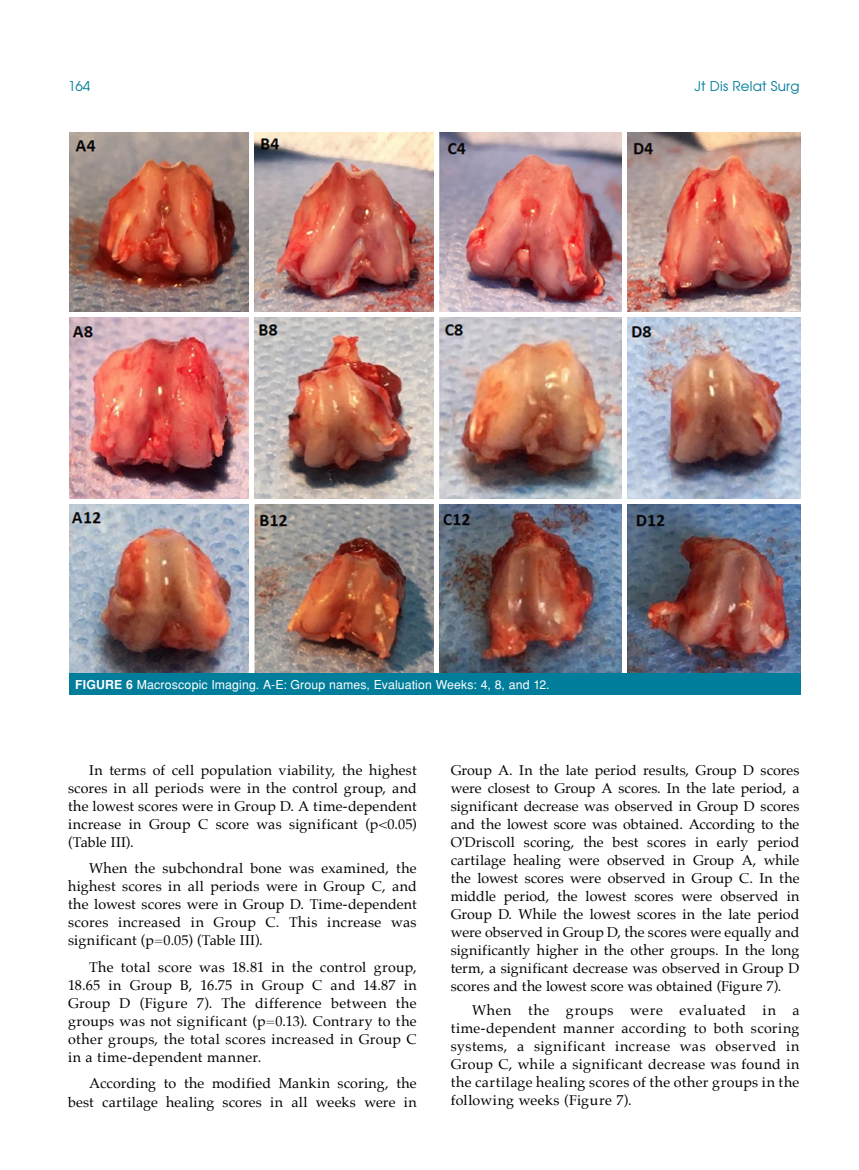
<style>
.page{position:relative;width:859px;height:1170px;background:#fff}
.page>*{position:absolute;margin:0;border:0;box-sizing:border-box;transform-origin:0 0}
.t1{font:14.25px/18px "Palatino";letter-spacing:.015em;color:#000;text-align:justify}
.t2{font:13.5px "Avant Garde Tr";letter-spacing:.015em;color:#007d9a}
.t3{font:12.3px "Helvetica Normal Tr";letter-spacing:.01em;color:#fff}
.s1{font-family:"Helvetica Tr";font-weight:700}
</style>
<div class="page">
<img style="left:69px;top:133px;width:731px;height:540px">
<hr style="left:250px;top:132px;width:4px;height:543px;background:#fff">
<div style="left:68px;top:312px;width:733px;height:5px;background:#fff"></div>
<div style="left:68px;top:499px;width:733px;height:5px;background:#fff"></div>
<hr style="left:435px;top:132px;width:4px;height:543px;background:#fff">
<div style="left:622px;top:132px;width:5px;height:543px;background:#fff"></div>
<div style="left:69px;top:673px;width:731px;height:22px;background:#007d9a"></div>
<p class="t2" style="left:68px;top:77px;width:24px">164</p>
<p class="t2" style="left:694px;top:77px;width:106px">Jt Dis Relat Surg</p>
<p class="t3" style="left:75px;top:677px;width:476px"><span class="s1">FIGURE 6</span> Macroscopic Imaging. A-E: Group names, Evaluation Weeks: 4, 8, and 12.</p>
<p class="t1" style="left:68px;top:760px;width:350px;text-indent:21px">In terms of cell population viability, the highest scores in all periods were in the control group, and the lowest scores were in Group D. A time-dependent increase in Group C score was significant (p&lt;0.05) (Table III).</p>
<p class="t1" style="left:68px;top:859px;width:350px;text-indent:21px">When the subchondral bone was examined, the highest scores in all periods were in Group C, and the lowest scores were in Group D. Time-dependent scores increased in Group C. This increase was significant (p=0.05) (Table III).</p>
<p class="t1" style="left:68px;top:957px;width:350px;text-indent:21px">The total score was 18.81 in the control group, 18.65 in Group B, 16.75 in Group C and 14.87 in Group D (Figure 7). The difference between the groups was not significant (p=0.13). Contrary to the other groups, the total scores increased in Group C in a time-dependent manner.</p>
<p class="t1" style="left:68px;top:1074px;width:350px;text-align:right">According to the modified Mankin scoring, the best cartilage healing scores in all weeks were in</p>
<p class="t1" style="left:451px;top:760px;width:350px">Group A. In the late period results, Group D scores were closest to Group A scores. In the late period, a significant decrease was observed in Group D scores and the lowest score was obtained. According to the O'Driscoll scoring, the best scores in early period cartilage healing were observed in Group A, while the lowest scores were observed in Group C. In the middle period, the lowest scores were observed in Group D. While the lowest scores in the late period were observed in Group D, the scores were equally and significantly higher in the other groups. In the long term, a significant decrease was observed in Group D scores and the lowest score was obtained (Figure 7).</p>
<p class="t1" style="left:451px;top:1001px;width:350px;text-indent:21px">When the groups were evaluated in a time-dependent manner according to both scoring systems, a significant increase was observed in Group C, while a significant decrease was found in the cartilage healing scores of the other groups in the following weeks (Figure 7).</p>
</div>
